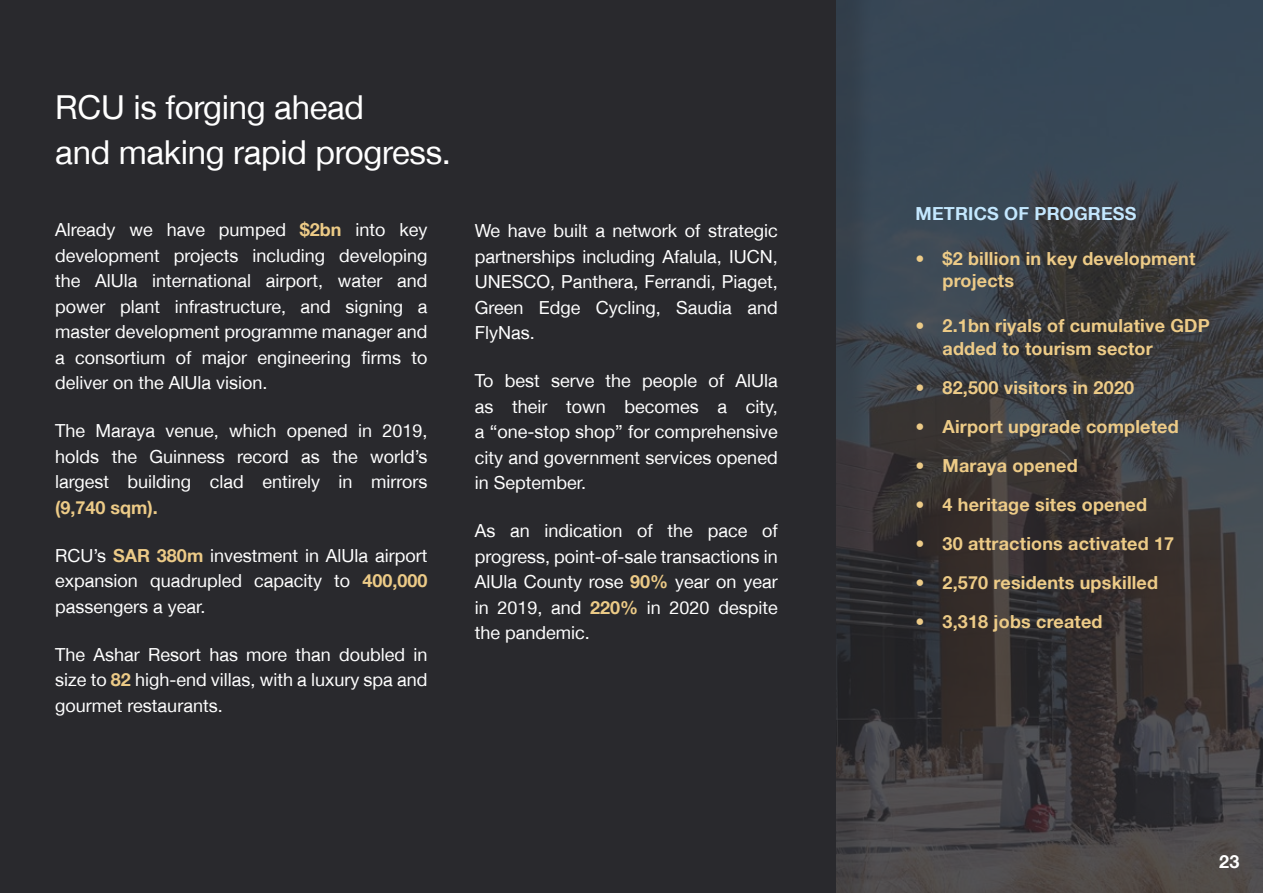
<style>
.page{position:relative;width:1263px;height:893px;background:#fff}
.page>*{position:absolute;margin:0;border:0;box-sizing:border-box;transform-origin:0 0}
.t1{font:33px/45px "Helvetica Neue LT Arabic";letter-spacing:-.01em;color:#fff}
.t2{font:18px/25.5px "Helvetica Neue LT Arabic";color:#fff;text-align:justify}
.t3{font:700 18px/22.5px "Helvetica Neue LT Arabic";letter-spacing:.01em;color:#edcb87}
.t4{font:700 18px "Helvetica Neue LT Arabic";letter-spacing:.01em;color:#c4e8ff}
.t5{font:700 18px "Helvetica Neue LT Arabic";color:#fff}
.s1{font-weight:700;color:#edcb87}
</style>
<div class="page">
<div style="left:0;top:0;width:835px;height:893px;background:#29292d"></div>
<svg style="left:835px;top:0;width:428px;height:893px;background:#3a3d42"></svg>
<h1 class="t1" style="left:55px;top:85px;width:397px">RCU is forging ahead<br>and making rapid progress.</h1>
<p class="t2" style="left:55px;top:217px;width:374px">Already we have pumped <span class="s1">$2bn</span> into key development projects including developing the AlUla international airport, water and power plant infrastructure, and signing a master development programme manager and a consortium of major engineering firms to deliver on the AlUla vision.</p>
<p class="t2" style="left:55px;top:418px;width:374px">The Maraya venue, which opened in 2019, holds the Guinness record as the world’s largest building clad entirely in mirrors</p>
<p class="t3" style="left:55px;top:496px;width:104px">(9,740 sqm).</p>
<p class="t2" style="left:55px;top:543px;width:374px">RCU’s <span class="s1">SAR 380m</span> investment in AlUla airport expansion quadrupled capacity to <span class="s1">400,000 </span>passengers a year.</p>
<p class="t2" style="left:55px;top:642px;width:374px">The Ashar Resort has more than doubled in size to <span class="s1">82</span> high-end villas, with a luxury spa and gourmet restaurants.</p>
<p class="t2" style="left:475px;top:218px;width:304px">We have built a network of strategic partnerships including Afalula, IUCN, UNESCO, Panthera, Ferrandi, Piaget, Green Edge Cycling, Saudia and FlyNas.</p>
<p class="t2" style="left:475px;top:368px;width:304px">To best serve the people of AlUla as their town becomes a city, a “one-stop shop” for comprehensive city and government services opened in September.</p>
<p class="t2" style="left:475px;top:518px;width:304px">As an indication of the pace of progress, point-of-sale transactions in AlUla County rose <span class="s1">90%</span> year on year in 2019, and <span class="s1">220%</span> in 2020 despite the pandemic.</p>
<p class="t4" style="left:915px;top:203px;width:222px">METRICS OF PROGRESS</p>
<p class="t3" style="left:942px;top:247px;width:254px;text-indent:-27px">• $2 billion in key development projects</p>
<p class="t3" style="left:942px;top:315px;width:269px;text-indent:-27px">• 2.1bn riyals of cumulative GDP added to tourism sector</p>
<p class="t3" style="left:915px;top:376px;width:220px">• 82,500 visitors in 2020</p>
<p class="t3" style="left:915px;top:415px;width:265px">• Airport upgrade completed</p>
<p class="t3" style="left:915px;top:454px;width:164px">• Maraya opened</p>
<p class="t3" style="left:915px;top:493px;width:233px">• 4 heritage sites opened</p>
<p class="t3" style="left:915px;top:532px;width:260px">• 30 attractions activated 17</p>
<p class="t3" style="left:915px;top:571px;width:244px">• 2,570 residents upskilled</p>
<p class="t3" style="left:915px;top:610px;width:189px">• 3,318 jobs created</p>
<p class="t5" style="left:1219px;top:851px;width:22px">23</p>
</div>
